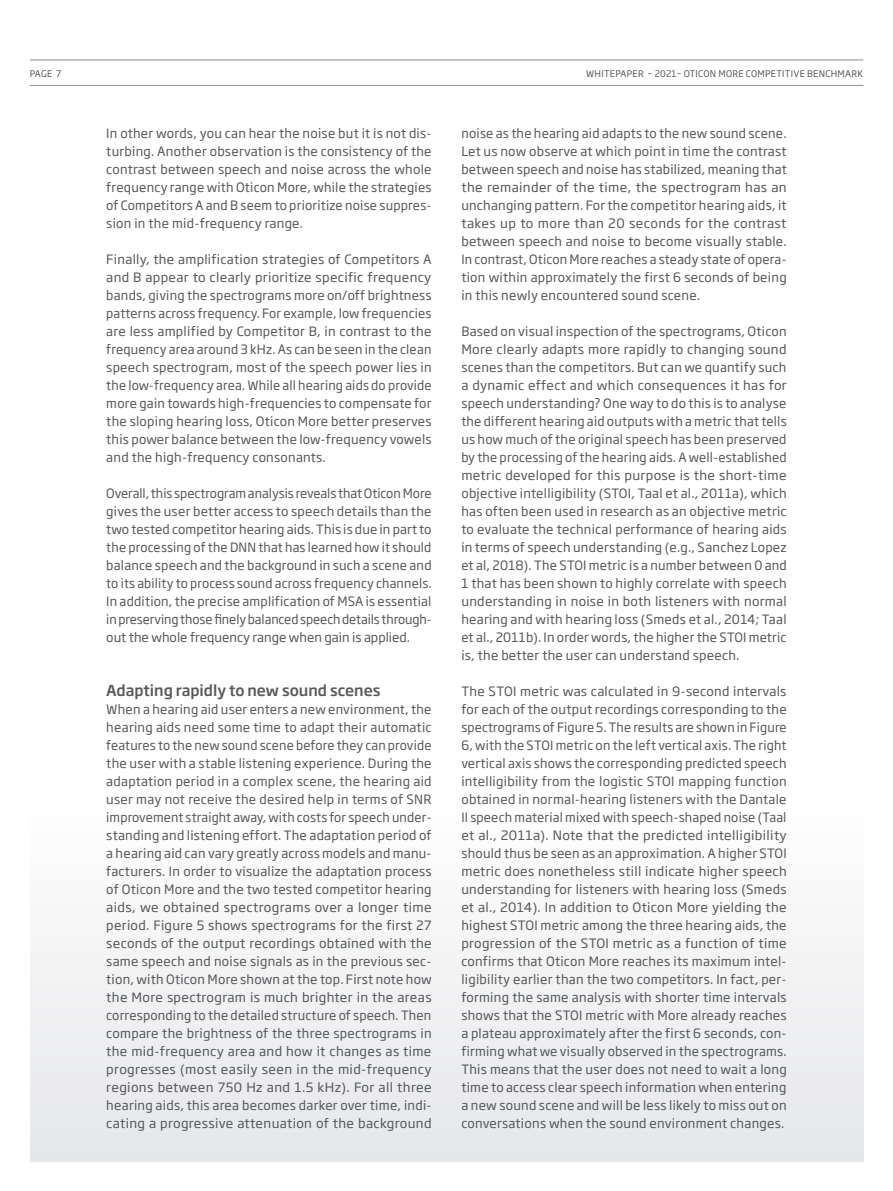
<style>
.page{position:relative;width:893px;height:1191px;background:#fff}
.page>*{position:absolute;margin:0;border:0;box-sizing:border-box;transform-origin:0 0}
.OTI20_WP_Subhead_10{font:500 15px "Soho Gothic Pro";color:#57585a}
.OTI20_WP_Body_8_5_12{font:12.75px/18px "Soho Gothic Pro";letter-spacing:.02em;color:#57585a;text-align:justify}
.t1{font:9px "Soho Gothic Pro";letter-spacing:.035em;color:#57585a}
</style>
<div class="page">
<div style="left:30px;top:804px;width:833px;height:357px;background:#f2f2f3"></div>
<hr style="left:30px;top:85px;width:833px;height:1px;background:#928e8b">
<hr style="left:30px;top:60px;width:833px;height:1px;background:#928e8b">
<p class="t1" style="left:30px;top:66px;width:33px">PAGE 7</p>
<p class="t1" style="left:586px;top:66px;width:279px">WHITEPAPER – 2021– OTICON MORE COMPETITIVE BENCHMARK</p>
<p class="OTI20_WP_Body_8_5_12" style="left:106px;top:123px;width:327px">In other words, you can hear the noise but it is not dis&shy;turbing. Another observation is the consistency of the contrast between speech and noise across the whole frequency range with Oticon More, while the strategies of Competitors A and B seem to prioritize noise suppres&shy;sion in the mid-frequency range.</p>
<p class="OTI20_WP_Body_8_5_12" style="left:106px;top:249px;width:327px">Finally, the amplification strategies of Competitors A and B appear to clearly prioritize specific frequency bands, giving the spectrograms more on/off brightness patterns across frequency. For example, low frequencies are less amplified by Competitor B, in contrast to the frequency area around 3 kHz. As can be seen in the clean speech spectrogram, most of the speech power lies in the low-frequency area. While all hearing aids do provide more gain towards high-frequencies to compensate for the sloping hearing loss, Oticon More better preserves this power balance between the low-frequency vowels and the high-frequency consonants.</p>
<p class="OTI20_WP_Body_8_5_12" style="left:106px;top:483px;width:327px">Overall, this spectrogram analysis reveals that Oticon More gives the user better access to speech details than the two tested competitor hearing aids. This is due in part to the processing of the DNN that has learned how it should balance speech and the background in such a scene and to its ability to process sound across frequency channels.<br>In addition, the precise amplification of MSA is essential in preserving those finely balanced speech details through&shy;out the whole frequency range when gain is applied.</p>
<p class="OTI20_WP_Subhead_10" style="left:106px;top:678px;width:276px">Adapting rapidly to new sound scenes</p>
<p class="OTI20_WP_Body_8_5_12" style="left:106px;top:699px;width:327px">When a hearing aid user enters a new environment, the hearing aids need some time to adapt their automatic features to the new sound scene before they can provide the user with a stable listening experience. During the adaptation period in a complex scene, the hearing aid user may not receive the desired help in terms of SNR improvement straight away, with costs for speech under&shy;standing and listening effort. The adaptation period of a hearing aid can vary greatly across models and manu&shy;facturers. In order to visualize the adaptation process of Oticon More and the two tested competitor hearing aids, we obtained spectrograms over a longer time period. Figure 5 shows spectrograms for the first 27 seconds of the output recordings obtained with the same speech and noise signals as in the previous sec&shy;tion, with Oticon More shown at the top. First note how the More spectrogram is much brighter in the areas corresponding to the detailed structure of speech. Then compare the brightness of the three spectrograms in the mid-frequency area and how it changes as time progresses (most easily seen in the mid-frequency regions between 750 Hz and 1.5 kHz). For all three hearing aids, this area becomes darker over time, indi&shy;cating a progressive attenuation of the background</p>
<p class="OTI20_WP_Body_8_5_12" style="left:461px;top:123px;width:327px">noise as the hearing aid adapts to the new sound scene.<br>Let us now observe at which point in time the contrast between speech and noise has stabilized, meaning that the remainder of the time, the spectrogram has an unchanging pattern. For the competitor hearing aids, it takes up to more than 20 seconds for the contrast between speech and noise to become visually stable.<br>In contrast, Oticon More reaches a steady state of opera&shy;tion within approximately the first 6 seconds of being in this newly encountered sound scene.</p>
<p class="OTI20_WP_Body_8_5_12" style="left:461px;top:321px;width:327px">Based on visual inspection of the spectrograms, Oticon More clearly adapts more rapidly to changing sound scenes than the competitors. But can we quantify such a dynamic effect and which consequences it has for speech understanding? One way to do this is to analyse the different hearing aid outputs with a metric that tells us how much of the original speech has been preserved by the processing of the hearing aids. A well-established metric developed for this purpose is the short-time objective intelligibility (STOI, Taal et al., 2011a), which has often been used in research as an objective metric to evaluate the technical performance of hearing aids in terms of speech understanding (e.g., Sanchez Lopez et al, 2018). The STOI metric is a number between 0 and 1 that has been shown to highly correlate with speech understanding in noise in both listeners with normal hearing and with hearing loss (Smeds et al., 2014; Taal et al., 2011b). In order words, the higher the STOI metric is, the better the user can understand speech.</p>
<p class="OTI20_WP_Body_8_5_12" style="left:461px;top:681px;width:327px">The STOI metric was calculated in 9-second intervals for each of the output recordings corresponding to the spectrograms of Figure 5. The results are shown in Figure 6, with the STOI metric on the left vertical axis. The right vertical axis shows the corresponding predicted speech intelligibility from the logistic STOI mapping function obtained in normal-hearing listeners with the Dantale II speech material mixed with speech-shaped noise (Taal et al., 2011a). Note that the predicted intelligibility should thus be seen as an approximation. A higher STOI metric does nonetheless still indicate higher speech understanding for listeners with hearing loss (Smeds et al., 2014). In addition to Oticon More yielding the highest STOI metric among the three hearing aids, the progression of the STOI metric as a function of time confirms that Oticon More reaches its maximum intel&shy;ligibility earlier than the two competitors. In fact, per&shy;forming the same analysis with shorter time intervals shows that the STOI metric with More already reaches a plateau approximately after the first 6 seconds, con&shy;firming what we visually observed in the spectrograms.<br>This means that the user does not need to wait a long time to access clear speech information when entering a new sound scene and will be less likely to miss out on conversations when the sound environment changes.</p>
</div>
